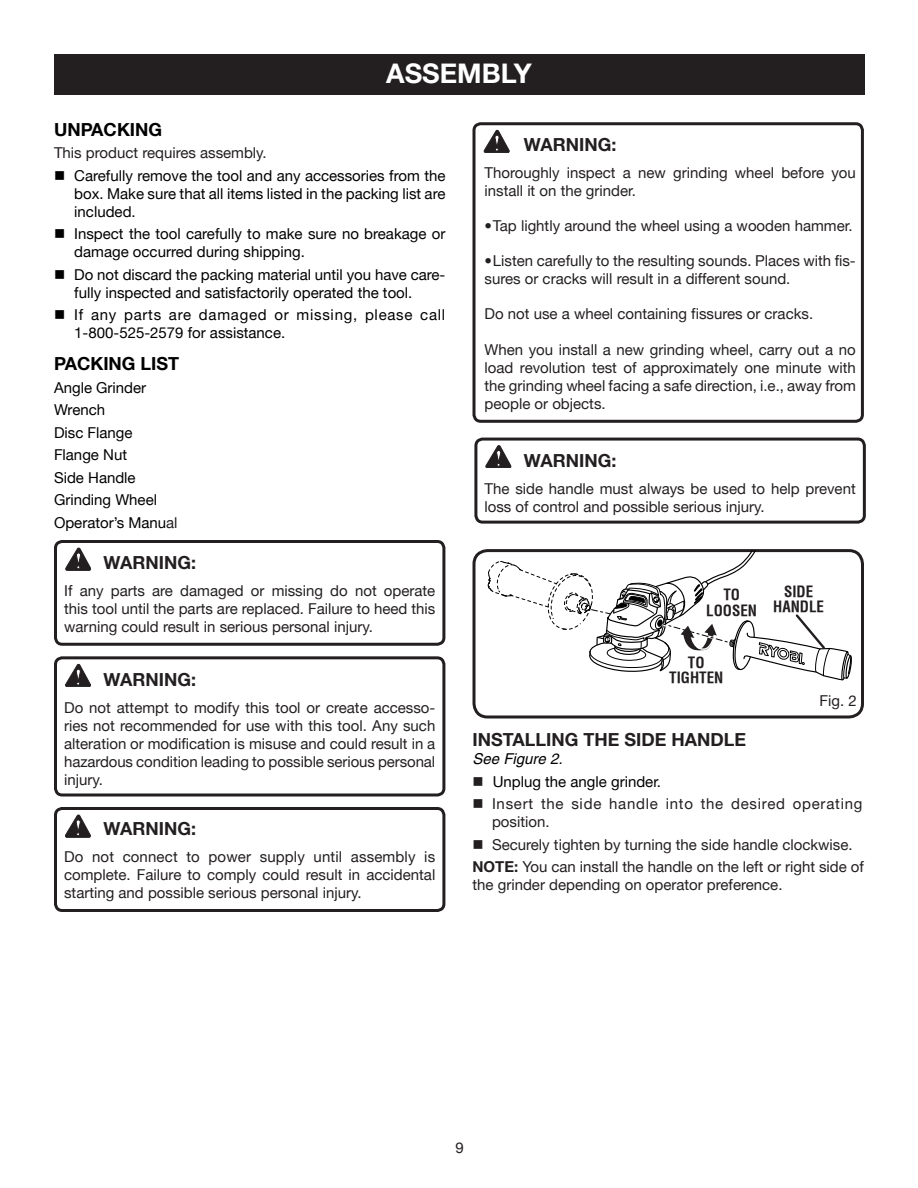
<style>
.page{position:relative;width:918px;height:1188px;background:#fff}
.page>*{position:absolute;margin:0;border:0;box-sizing:border-box;transform-origin:0 0}
.t1{font:700 27px "Helvetica Neue";color:#fff}
.t2{font:700 18px "Helvetica Neue";color:#231f20}
.t3{font:700 18px "Helvetica Neue";color:#000}
.t4{font:15px/18px "Helvetica Neue";color:#231f20;text-align:justify}
.t5{font:15px/22.5px "Helvetica Neue";color:#000}
.t6{font:15px/18px "Helvetica Neue";letter-spacing:.05em;color:#000}
.t7{font:15px/18px "Helvetica Neue";letter-spacing:.05em;color:#231f20}
.t8{font:700 condensed 15px/15.8px "Helvetica";color:#231f20;text-align:center}
.t9{font:italic 15px "Helvetica";color:#000}
.s1{color:#231f20}
.s2{font-weight:700}
</style>
<div class="page">
<svg style="left:472px;top:549px;width:392px;height:168px"></svg>
<svg style="left:54px;top:656px;width:392px;height:139px"></svg>
<div style="left:54px;top:54px;width:811px;height:40px;background:#231f20"></div>
<svg style="left:54px;top:540px;width:392px;height:104px"></svg>
<svg style="left:65px;top:664px;width:26px;height:23px"></svg>
<svg style="left:54px;top:807px;width:392px;height:104px"></svg>
<svg style="left:487px;top:549px;width:365px;height:132px"></svg>
<svg style="left:472px;top:122px;width:392px;height:299px"></svg>
<svg style="left:484px;top:130px;width:25px;height:23px"></svg>
<svg style="left:474px;top:437px;width:392px;height:85px"></svg>
<h1 class="t1" style="left:386px;top:56px;width:147px">ASSEMBLY</h1>
<p class="t3" style="left:54px;top:118px;width:110px">UNPACKING</p>
<p class="t4" style="left:54px;top:144px;width:214px">This product requires assembly.</p>
<p class="t5" style="left:74px;top:166px;width:373px;line-height:18px;text-align:justify;text-indent:-20px">■ Carefully remove the tool and any accessories from the box. Make sure that all items listed in the packing list are included.</p>
<p class="t5" style="left:74px;top:225px;width:373px;line-height:18px;text-indent:-20px">■ Inspect the tool carefully to make sure no breakage or damage occurred during shipping.</p>
<p class="t5" style="left:74px;top:265px;width:373px;line-height:18px;text-indent:-20px">■ Do not discard the packing material until you have care&shy;fully inspected and satisfactorily operated the tool.</p>
<p class="t6" style="left:74px;top:306px;width:372px;text-indent:-20px">■ If any parts are damaged or missing, please call<br>1-800-525-2579 for assistance.</p>
<p class="t3" style="left:54px;top:353px;width:127px">PACKING LIST</p>
<p class="t5" style="left:54px;top:376px;width:125px">Angle Grinder<br>Wrench<br>Disc Flange<br>Flange Nut<br>Side Handle<br>Grinding Wheel<br>Operator’s Manu<span class="s1">al</span></p>
<p class="t2" style="left:104px;top:551px;width:94px">WARNING:</p>
<p class="t4" style="left:64px;top:581px;width:373px">If any parts are damaged or missing do not operate this tool until the parts are replaced. Failure to heed this warning could result in serious personal injury.</p>
<p class="t2" style="left:104px;top:668px;width:94px">WARNING:</p>
<p class="t4" style="left:64px;top:698px;width:373px">Do not attempt to modify this tool or create accesso&shy;ries not recommended for use with this tool. Any such alteration or modification is misuse and could result in a hazardous condition leading to possible serious personal injury.</p>
<p class="t2" style="left:104px;top:818px;width:94px">WARNING:</p>
<p class="t4" style="left:64px;top:848px;width:373px">Do not connect to power supply until assembly is complete. Failure to comply could result in accidental starting and possible serious personal injury.</p>
<p class="t2" style="left:524px;top:133px;width:94px">WARNING:</p>
<p class="t4" style="left:485px;top:163px;width:373px">Thoroughly inspect a new grinding wheel before you install it on the grinder.</p>
<p class="t4" style="left:485px;top:216px;width:369px">• Tap lightly around the wheel using a wooden hammer.</p>
<p class="t4" style="left:485px;top:252px;width:373px">• Listen carefully to the resulting sounds. Places with fis&shy;sures or cracks will result in a different sound.</p>
<p class="t4" style="left:485px;top:305px;width:330px">Do not use a wheel containing fissures or cracks.</p>
<p class="t4" style="left:485px;top:340px;width:373px">When you install a new grinding wheel, carry out a no load revolution test of approximately one minute with the grinding wheel facing a safe direction, i.e., away from people or objects.</p>
<p class="t2" style="left:524px;top:450px;width:94px">WARNING:</p>
<p class="t4" style="left:485px;top:480px;width:373px">The side handle must always be used to help prevent loss of control and possible serious injury.</p>
<p class="t8" style="left:706px;top:587px;width:52px">TO<br>LOOSEN</p>
<p class="t8" style="left:669px;top:654px;width:56px">TO<br>TIGHTEN</p>
<p class="t8" style="left:773px;top:583px;width:52px">SIDE<br>HANDLE</p>
<p class="t4" style="left:819px;top:692px;width:39px">Fig. 2</p>
<p class="t2" style="left:472px;top:729px;width:275px">INSTALLING THE SIDE HANDLE</p>
<p class="t9" style="left:472px;top:750px;width:92px">See Figure 2.</p>
<p class="t5" style="left:472px;top:770px;width:190px"><span class="s1">■</span> Unplug the angle grinder.</p>
<p class="t7" style="left:492px;top:795px;width:372px;text-indent:-20px">■ Insert the side handle into the desired operating position.</p>
<p class="t4" style="left:472px;top:833px;width:393px;line-height:22.5px">■ Securely tighten by turning the side handle clockwise.<br><span class="s2">NOTE:</span> You can install the handle on the left or right side of</p>
<p class="t4" style="left:473px;top:876px;width:312px">the grinder depending on operator preference.</p>
<p class="t4" style="left:456px;top:1139px;width:10px">9</p>
</div>
